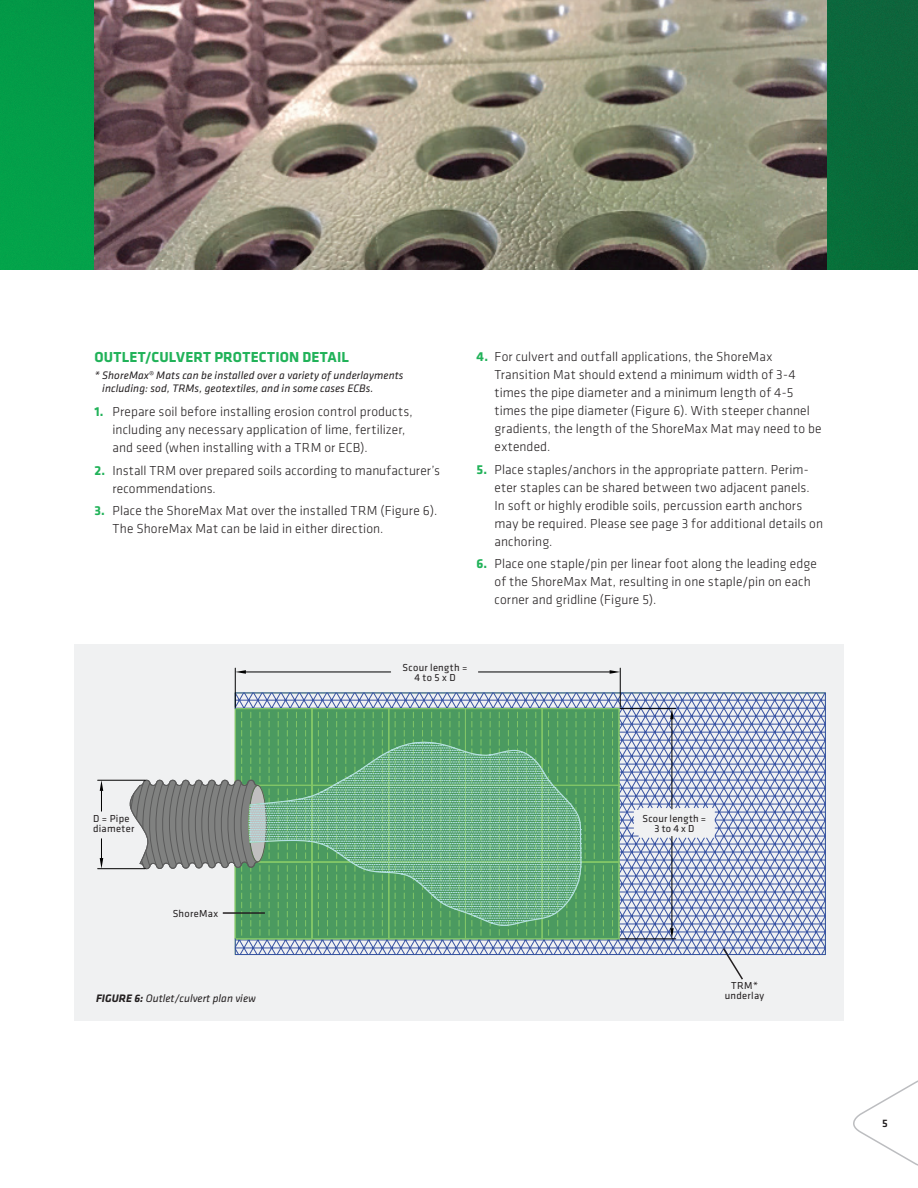
<style>
.page{position:relative;width:918px;height:1188px;background:#fff}
.page>*{position:absolute;margin:0;border:0;box-sizing:border-box;transform-origin:0 0}
.t1{font:700 15px "Klavika";letter-spacing:.01em;color:#21b259}
.t2{font:300 13.5px/18px "Klavika";letter-spacing:.005em;color:#231f20}
.t3{font:italic 11.25px/13.5px "Klavika";letter-spacing:.01em;color:#231f20}
.t4{font:500 11.25px "Klavika";color:#231f20}
.t5{font:10.5px/10.5px "Klavika";letter-spacing:.025em;color:#231f20;text-align:center}
.s1{font-weight:700;color:#21b259}
.s2{font-weight:700}
</style>
<div class="page">
<img style="left:0;top:0;width:918px;height:270px">
<svg style="left:853px;top:1080px;width:65px;height:86px"></svg>
<div style="left:75px;top:644px;width:769px;height:377px;background:#f0f1f2"></div>
<svg style="left:129px;top:779px;width:105px;height:90px;background:#898a8a"></svg>
<svg style="left:234px;top:692px;width:592px;height:263px"></svg>
<hr style="left:620px;top:708px;width:56px;height:1px;background:#000">
<hr style="left:620px;top:938px;width:56px;height:1px;background:#000">
<hr style="left:671px;top:719px;width:1px;height:90px;background:#000">
<hr style="left:671px;top:836px;width:1px;height:92px;background:#000">
<svg style="left:670px;top:709px;width:4px;height:10px"></svg>
<svg style="left:670px;top:928px;width:4px;height:11px"></svg>
<hr style="left:235px;top:668px;width:1px;height:39px;background:#000">
<hr style="left:620px;top:668px;width:1px;height:39px;background:#000">
<hr style="left:246px;top:672px;width:145px;height:1px;background:#000">
<hr style="left:478px;top:672px;width:132px;height:1px;background:#000">
<svg style="left:235px;top:670px;width:11px;height:4px"></svg>
<svg style="left:610px;top:670px;width:10px;height:4px"></svg>
<hr style="left:98px;top:868px;width:47px;height:1px;background:#000">
<hr style="left:98px;top:780px;width:47px;height:1px;background:#000">
<svg style="left:100px;top:839px;width:3px;height:30px"></svg>
<svg style="left:100px;top:780px;width:3px;height:31px"></svg>
<svg style="left:722px;top:947px;width:22px;height:33px"></svg>
<hr style="left:223px;top:912px;width:42px;height:2px;background:#231f20">
<img style="left:95px;top:0;width:731px;height:270px">
<p class="t1" style="left:95px;top:346px;width:256px">OUTLET/CULVERT PROTECTION DETAIL</p>
<p class="t3" style="left:102px;top:368px;width:303px;text-indent:-8px">* ShoreMax® Mats can be installed over a variety of underlayments including: sod, TRMs, geotextiles, and in some cases ECBs.</p>
<p class="t2" style="left:113px;top:403px;width:302px;text-indent:-18px"><span class="s1">1.</span> Prepare soil before installing erosion control products, including any necessary application of lime, fertilizer, and seed (when installing with a TRM or ECB).</p>
<p class="t2" style="left:113px;top:461px;width:329px;text-indent:-18px"><span class="s1">2.</span> Install TRM over prepared soils according to manufacturer’s recommendations.</p>
<p class="t2" style="left:113px;top:502px;width:326px;text-indent:-18px"><span class="s1">3.</span> Place the ShoreMax Mat over the installed TRM (Figure 6).<br>The ShoreMax Mat can be laid in either direction.</p>
<p class="t2" style="left:495px;top:348px;width:329px;text-indent:-18px"><span class="s1">4.</span> For culvert and outfall applications, the ShoreMax Transition Mat should extend a minimum width of 3-4 times the pipe diameter and a minimum length of 4-5 times the pipe diameter (Figure 6). With steeper channel gradients, the length of the ShoreMax Mat may need to be extended.</p>
<p class="t2" style="left:495px;top:460px;width:330px;text-indent:-18px"><span class="s1">5.</span> Place staples/anchors in the appropriate pattern. Perim&shy;eter staples can be shared between two adjacent panels.<br>In soft or highly erodible soils, percussion earth anchors may be required. Please see page 3 for additional details on anchoring.</p>
<p class="t2" style="left:495px;top:554px;width:324px;text-indent:-18px"><span class="s1">6.</span> Place one staple/pin per linear foot along the leading edge of the ShoreMax Mat, resulting in one staple/pin on each corner and gridline (Figure 5).</p>
<p class="t5" style="left:402px;top:662px;width:67px">Scour length =<br>4 to 5 x D</p>
<p class="t5" style="left:93px;top:813px;width:43px;text-align:left">D = Pipe diameter</p>
<p class="t5" style="left:173px;top:908px;width:47px">ShoreMax</p>
<p class="t5" style="left:643px;top:813px;width:65px">Scour length =<br>3 to 4 x D</p>
<p class="t5" style="left:731px;top:980px;width:28px">TRM*</p>
<p class="t3" style="left:96px;top:992px;width:161px"><span class="s2">FIGURE 6:</span> Outlet/culvert plan view</p>
<p class="t5" style="left:725px;top:990px;width:41px">underlay</p>
<p class="t4" style="left:882px;top:1116px;width:7px">5</p>
</div>
